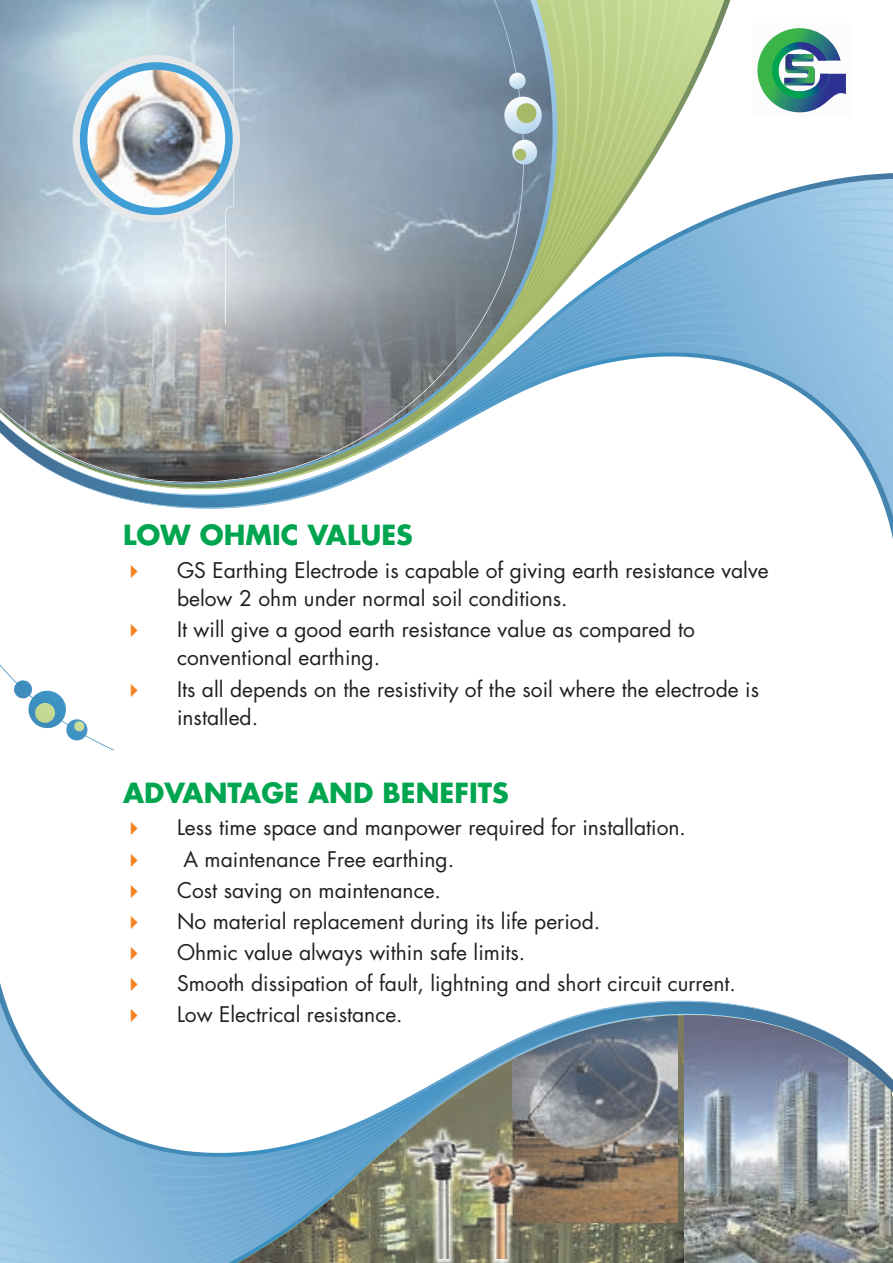
<style>
.page{position:relative;width:893px;height:1263px;background:#fff}
.page>*{position:absolute;margin:0;border:0;box-sizing:border-box;transform-origin:0 0}
.t1{font:700 27px "Futura";color:#00a54f}
.t2{font:21px/28.3px "Futura";color:#231f20}
.t3{font:21px/31.2px "Webdings";color:#f58220;text-align:justify}
</style>
<div class="page">
<svg style="left:116px;top:497px;width:777px;height:42px"></svg>
<svg style="left:96px;top:173px;width:797px;height:324px"></svg>
<svg style="left:80px;top:0;width:650px;height:491px"></svg>
<svg style="left:75px;top:0;width:485px;height:485px"></svg>
<svg style="left:0;top:664px;width:115px;height:86px"></svg>
<svg style="left:0;top:0;width:528px;height:483px;background:#9eacb4"></svg>
<svg style="left:0;top:983px;width:773px;height:29px"></svg>
<svg style="left:0;top:1013px;width:169px;height:250px"></svg>
<img style="left:169px;top:1013px;width:515px;height:250px">
<img style="left:513px;top:1013px;width:164px;height:210px">
<img style="left:684px;top:1013px;width:209px;height:250px">
<img style="left:396px;top:1111px;width:154px;height:152px">
<img style="left:402px;top:1116px;width:142px;height:142px">
<svg style="left:503px;top:72px;width:40px;height:94px;background:#9baeb4"></svg>
<svg style="left:757px;top:28px;width:89px;height:84px"></svg>
<img style="left:784px;top:54px;width:31px;height:29px">
<svg style="left:73px;top:55px;width:167px;height:167px;background:#c5d9e5"></svg>
<img style="left:84px;top:66px;width:145px;height:145px;border-radius:50%">
<div style="left:80px;top:62px;width:153px;height:153px;border:8px solid #3f9fd6;border-radius:50%"></div>
<p class="t1" style="left:123px;top:525px;width:291px">LOW OHMIC VALUES</p>
<p class="t2" style="left:177px;top:559px;width:593px">GS Earthing Electrode is capable of giving earth resistance valve below 2 ohm under normal soil conditions.</p>
<p class="t2" style="left:177px;top:619px;width:519px">It will give a good earth resistance value as compared to conventional earthing.</p>
<p class="t2" style="left:177px;top:678px;width:583px">Its all depends on the resistivity of the soil where the electrode is installed.</p>
<p class="t1" style="left:123px;top:783px;width:387px">ADVANTAGE AND BENEFITS</p>
<p class="t3" style="left:123px;top:813px;width:128px">✔ ✔ ✔ ✔ ✔ ✔ ✔</p>
<p class="t2" style="left:177px;top:817px;width:510px">Less time space and manpower required for installation.</p>
<p class="t2" style="left:183px;top:848px;width:272px">A maintenance Free earthing.</p>
<p class="t2" style="left:177px;top:879px;width:265px">Cost saving on maintenance.</p>
<p class="t2" style="left:177px;top:910px;width:425px">No material replacement during its life period.</p>
<p class="t2" style="left:177px;top:941px;width:350px">Ohmic value always within safe limits.</p>
<p class="t2" style="left:177px;top:973px;width:560px">Smooth dissipation of fault, lightning and short circuit current.</p>
<p class="t2" style="left:177px;top:1004px;width:227px">Low Electrical resistance.</p>
</div>
